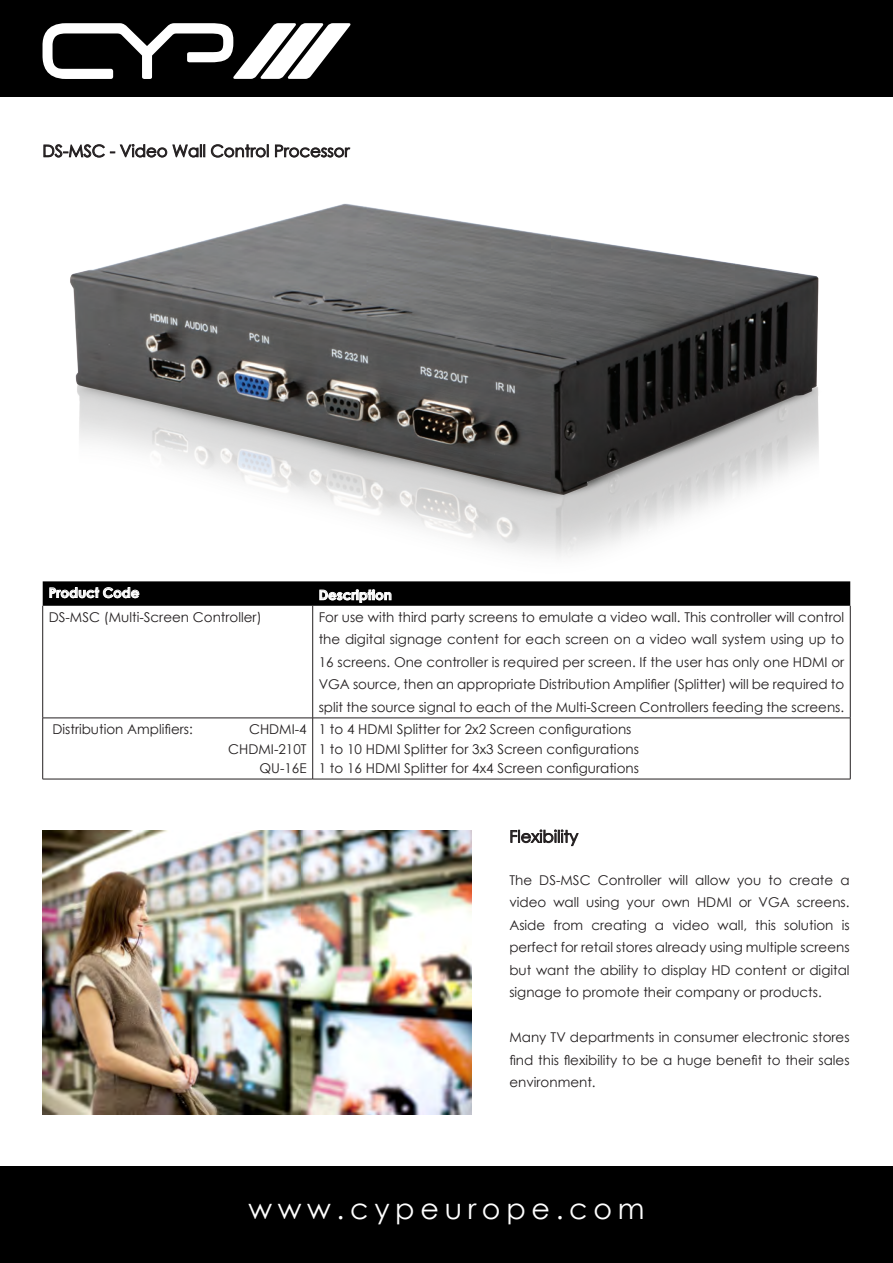
<style>
.page{position:relative;width:893px;height:1263px;background:#fff}
.page>*{position:absolute;margin:0;border:0;box-sizing:border-box;transform-origin:0 0}
.t1{font:28.5px "Century Gothic";letter-spacing:.2em;color:#fff}
.t2{font:16.5px "Century Gothic";color:#231f20}
.t3{font:13.5px/22.5px "Century Gothic";color:#231f20;text-align:justify}
.t4{font:700 13.5px "Century Gothic";color:#fff}
</style>
<div class="page">
<div style="left:0;top:0;width:893px;height:96px;background:#000"></div>
<div style="left:0;top:1166px;width:893px;height:97px;background:#000"></div>
<svg style="left:43px;top:23px;width:307px;height:56px"></svg>
<img style="left:42px;top:144px;width:809px;height:447px">
<hr style="left:42px;top:606px;width:1px;height:112px;background:#231f20">
<hr style="left:312px;top:606px;width:1px;height:112px;background:#231f20">
<hr style="left:850px;top:606px;width:1px;height:112px;background:#231f20">
<hr style="left:43px;top:718px;width:270px;height:1px;background:#231f20">
<hr style="left:42px;top:718px;width:1px;height:61px;background:#231f20">
<hr style="left:313px;top:718px;width:537px;height:1px;background:#231f20">
<hr style="left:312px;top:718px;width:1px;height:61px;background:#231f20">
<hr style="left:850px;top:718px;width:1px;height:61px;background:#231f20">
<hr style="left:43px;top:779px;width:270px;height:1px;background:#231f20">
<hr style="left:313px;top:779px;width:537px;height:1px;background:#231f20">
<svg style="left:43px;top:581px;width:807px;height:25px;background:#101010"></svg>
<svg style="left:44px;top:144px;width:123px;height:13px"></svg>
<svg style="left:173px;top:144px;width:32px;height:13px"></svg>
<svg style="left:211px;top:144px;width:57px;height:13px"></svg>
<svg style="left:275px;top:145px;width:75px;height:12px"></svg>
<svg style="left:510px;top:830px;width:68px;height:16px"></svg>
<img style="left:43px;top:830px;width:429px;height:285px">
<p class="t2" style="left:43px;top:139px;width:308px">DS-MSC - Video Wall Control Processor</p>
<p class="t4" style="left:49px;top:582px;width:92px">Product Code</p>
<p class="t4" style="left:319px;top:585px;width:75px">Description</p>
<p class="t3" style="left:49px;top:605px;width:214px">DS-MSC (Multi-Screen Controller)</p>
<p class="t3" style="left:319px;top:605px;width:527px">For use with third party screens to emulate a video wall. This controller will control the digital signage content for each screen on a video wall system using up to 16 screens. One controller is required per screen. If the user has only one HDMI or VGA source, then an appropriate Distribution Amplifier (Splitter) will be required to split the source signal to each of the Multi-Screen Controllers feeding the screens.</p>
<p class="t3" style="left:52px;top:718px;width:142px">Distribution Amplifiers:</p>
<p class="t3" style="left:249px;top:718px;width:59px">CHDMI-4</p>
<p class="t3" style="left:228px;top:737px;width:80px">CHDMI-210T</p>
<p class="t3" style="left:259px;top:757px;width:49px">QU-16E</p>
<p class="t3" style="left:319px;top:718px;width:314px">1 to 4 HDMI Splitter for 2x2 Screen configurations</p>
<p class="t3" style="left:319px;top:737px;width:322px">1 to 10 HDMI Splitter for 3x3 Screen configurations</p>
<p class="t3" style="left:319px;top:757px;width:322px">1 to 16 HDMI Splitter for 4x4 Screen configurations</p>
<p class="t2" style="left:509px;top:825px;width:70px">Flexibility</p>
<p class="t3" style="left:509px;top:868px;width:342px">The DS-MSC Controller will allow you to create a video wall using your own HDMI or VGA screens.<br>Aside from creating a video wall, this solution is perfect for retail stores already using multiple screens but want the ability to display HD content or digital signage to promote their company or products.</p>
<p class="t3" style="left:509px;top:1026px;width:342px">Many TV departments in consumer electronic stores find this flexibility to be a huge benefit to their sales environment.</p>
<p class="t1" style="left:248px;top:1188px;width:398px">www.cypeurope.com</p>
</div>
